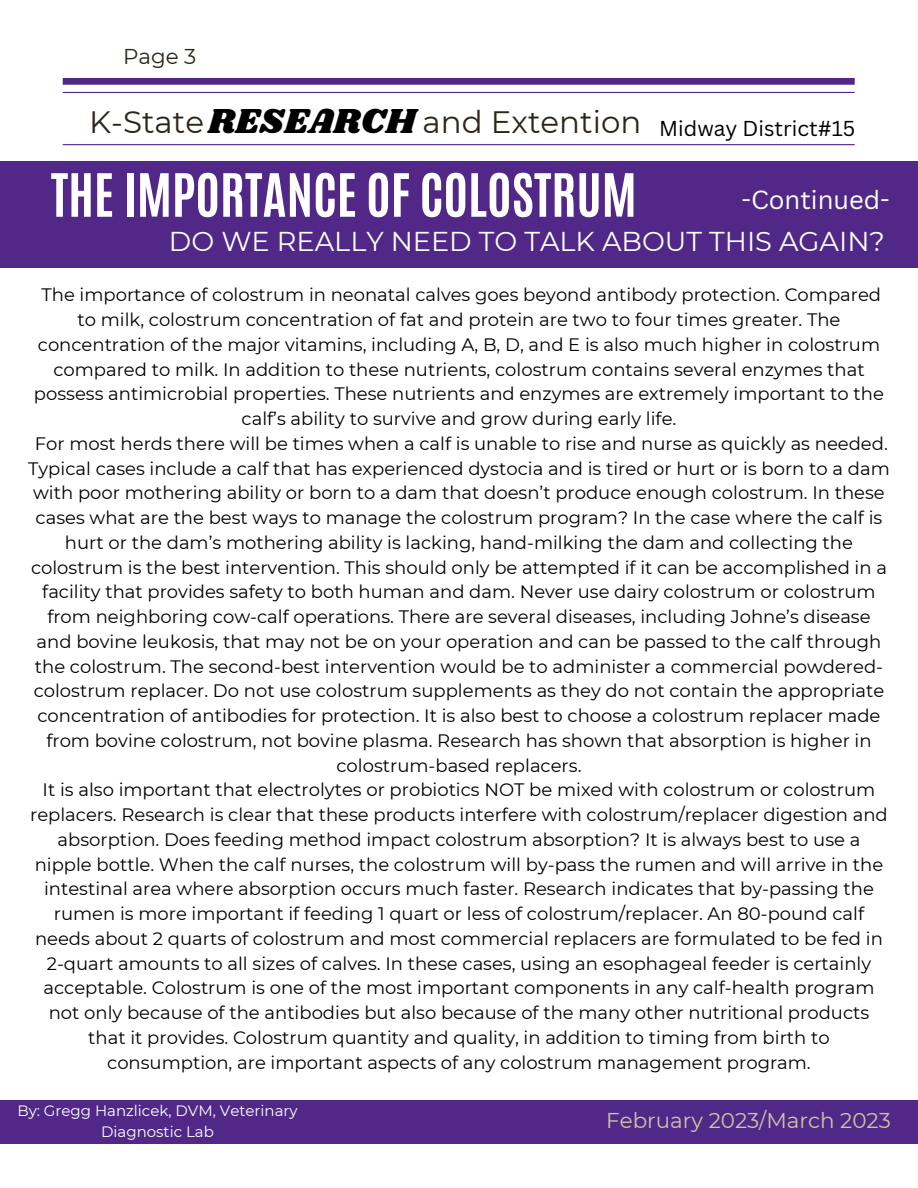
<style>
.page{position:relative;width:918px;height:1188px;background:#fff}
.page>*{position:absolute;margin:0;border:0;box-sizing:border-box;transform-origin:0 0}
.t1{font:700 50.7px "Antonio";color:#fff}
.t2{font:36px "Shrikhand";color:#000}
.t3{font:30.9px "Montserrat";color:#2d2519}
.t4{font:27.3px "Montserrat";color:#fff}
.t5{font:25.5px "Canva Sans";color:#fff}
.t6{font:21.45px "Montserrat";color:#cfc3a4}
.t7{font:21.45px "Montserrat";color:#2d2519}
.t8{font:21px "Canva Sans";color:#000}
.t9{font:18px/24.8px "Montserrat";color:#000;text-align:center}
.t10{font:15px/20.2px "Montserrat";color:#fff;text-align:center}
</style>
<div class="page">
<div style="left:63px;top:78px;width:792px;height:7px;background:#512888"></div>
<hr style="left:63px;top:92px;width:792px;height:1px;background:#512888">
<hr style="left:63px;top:144px;width:792px;height:1px;background:#512888">
<div style="left:0;top:161px;width:918px;height:106px;background:#512888"></div>
<div style="left:0;top:1100px;width:918px;height:43px;background:#512888"></div>
<p class="t7" style="left:123px;top:44px;width:75px">Page 3</p>
<h2 class="t2" style="left:208px;top:96px;width:209px">RESEARCH</h2>
<p class="t8" style="left:659px;top:114px;width:197px">Midway District#15</p>
<h3 class="t3" style="left:89px;top:103px;width:116px">K-State</h3>
<h3 class="t3" style="left:423px;top:103px;width:220px">and Extention</h3>
<h1 class="t1" style="left:51px;top:159px;width:587px">THE IMPORTANCE OF COLOSTRUM</h1>
<h3 class="t4" style="left:169px;top:224px;width:718px">DO WE REALLY NEED TO TALK ABOUT THIS AGAIN?</h3>
<h3 class="t5" style="left:741px;top:182px;width:150px">-Continued-</h3>
<p class="t9" style="left:28px;top:283px;width:863px">The importance of colostrum in neonatal calves goes beyond antibody protection. Compared to milk, colostrum concentration of fat and protein are two to four times greater. The concentration of the major vitamins, including A, B, D, and E is also much higher in colostrum compared to milk. In addition to these nutrients, colostrum contains several enzymes that possess antimicrobial properties. These nutrients and enzymes are extremely important to the calf’s ability to survive and grow during early life.<br>For most herds there will be times when a calf is unable to rise and nurse as quickly as needed.<br>Typical cases include a calf that has experienced dystocia and is tired or hurt or is born to a dam with poor mothering ability or born to a dam that doesn’t produce enough colostrum. In these cases what are the best ways to manage the colostrum program? In the case where the calf is hurt or the dam’s mothering ability is lacking, hand-milking the dam and collecting the colostrum is the best intervention. This should only be attempted if it can be accomplished in a facility that provides safety to both human and dam. Never use dairy colostrum or colostrum from neighboring cow-calf operations. There are several diseases, including Johne’s disease and bovine leukosis, that may not be on your operation and can be passed to the calf through the colostrum. The second-best intervention would be to administer a commercial powdered&shy;colostrum replacer. Do not use colostrum supplements as they do not contain the appropriate concentration of antibodies for protection. It is also best to choose a colostrum replacer made from bovine colostrum, not bovine plasma. Research has shown that absorption is higher in colostrum-based replacers.<br>It is also important that electrolytes or probiotics NOT be mixed with colostrum or colostrum replacers. Research is clear that these products interfere with colostrum/replacer digestion and absorption. Does feeding method impact colostrum absorption? It is always best to use a nipple bottle. When the calf nurses, the colostrum will by-pass the rumen and will arrive in the intestinal area where absorption occurs much faster. Research indicates that by-passing the rumen is more important if feeding 1 quart or less of colostrum/replacer. An 80-pound calf needs about 2 quarts of colostrum and most commercial replacers are formulated to be fed in 2-quart amounts to all sizes of calves. In these cases, using an esophageal feeder is certainly acceptable. Colostrum is one of the most important components in any calf-health program not only because of the antibodies but also because of the many other nutritional products that it provides. Colostrum quantity and quality, in addition to timing from birth to consumption, are important aspects of any colostrum management program.</p>
<p class="t10" style="left:17px;top:1101px;width:282px">By: Gregg Hanzlicek, DVM, Veterinary<br>Diagnostic Lab</p>
<p class="t6" style="left:606px;top:1108px;width:286px">February 2023/March 2023</p>
</div>
